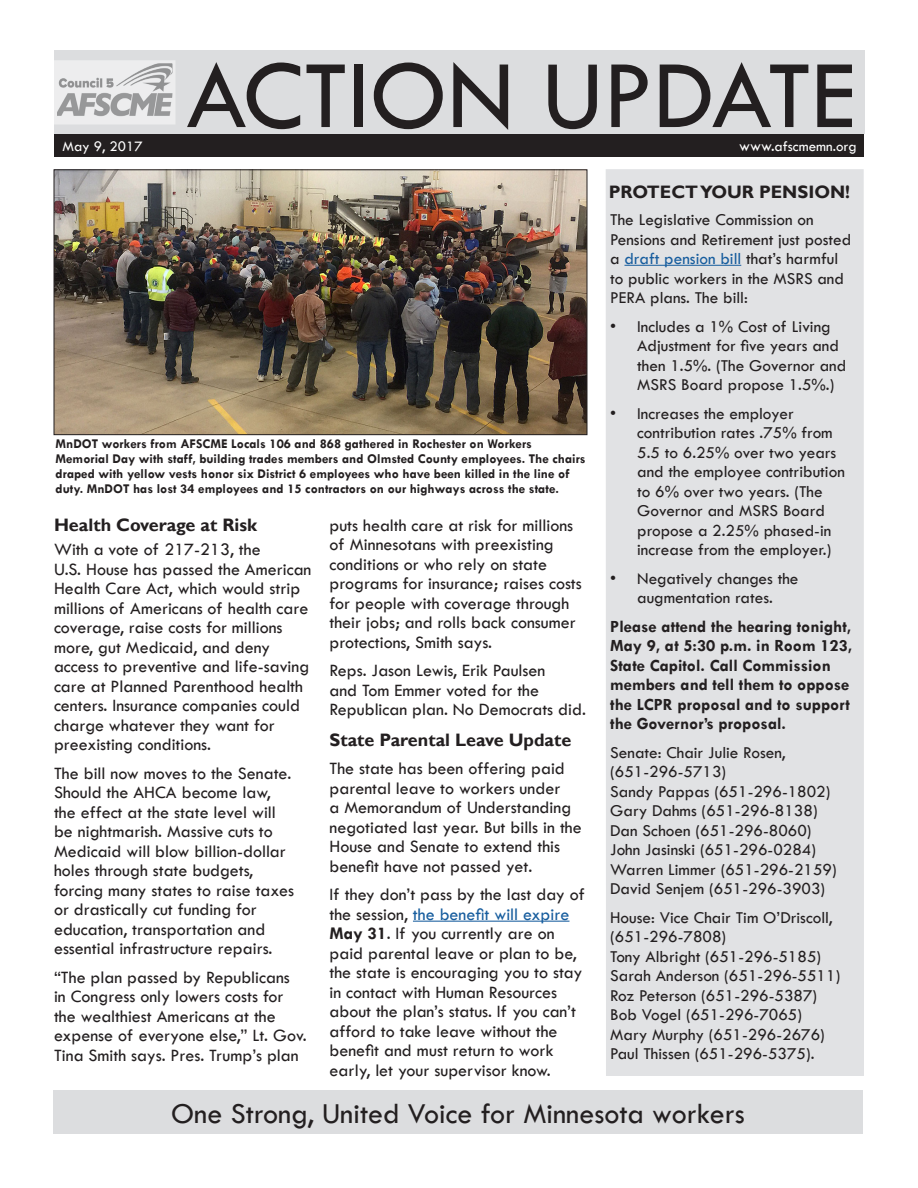
<style>
.page{position:relative;width:918px;height:1188px;background:#fff}
.page>*{position:absolute;margin:0;border:0;box-sizing:border-box;transform-origin:0 0}
.header_page_1{font:100.5px "Tw Cen";color:#231f20}
.t1{font:30px "Tw Cen";color:#231f20}
.BODY{font:18px/19.5px "Tw Cen";color:#231f20}
.BODY-2{font:700 18px "Gill Sans";color:#231f20}
.headline{font:700 18px "Gill Sans";color:#231f20}
.alert_headline{font:700 18px "Gill Sans";color:#231f20}
.alert{font:17.25px/19.5px "Tw Cen";color:#231f20}
.alert-2{font:700 17.25px/19.5px "Tw Cen";color:#231f20}
.header_black_line{font:15px "Tw Cen";color:#fff}
.captions{font:700 13.5px/15px "Tw Cen";color:#231f20}
.s1{font-size:16.5px}
.s2{color:#175d9e}
.s3{font-weight:700}
</style>
<div class="page">
<div style="left:53px;top:1091px;width:810px;height:43px;background:#dcdddf"></div>
<div style="left:54px;top:134px;width:810px;height:22px;background:#231f20"></div>
<hr style="left:413px;top:921px;width:156px;height:1px;background:#175d9e">
<div style="left:606px;top:169px;width:258px;height:907px;background:#e1e2e4"></div>
<hr style="left:624px;top:265px;width:117px;height:1px;background:#175d9e">
<div style="left:54px;top:51px;width:810px;height:83px;background:#dcdddf"></div>
<img style="left:58px;top:64px;width:114px;height:56px">
<div style="left:54px;top:60px;width:122px;height:64px;border:3px solid #fff"></div>
<img style="left:56px;top:172px;width:529px;height:261px">
<div style="left:54px;top:170px;width:533px;height:265px;border:1px solid #231f20"></div>
<p class="header_page_1" style="left:186px;top:35px;width:671px">ACTION UPDATE</p>
<p class="header_black_line" style="left:63px;top:137px;width:82px">May 9, 2017</p>
<p class="header_black_line" style="left:739px;top:137px;width:119px"><span class="s1">www.</span>afscmemn.org</p>
<p class="captions" style="left:56px;top:436px;width:532px">MnDOT workers from AFSCME Locals 106 and 868 gathered in Rochester on Workers Memorial Day with staff, building trades members and Olmsted County employees. The chairs draped with yellow vests honor six District 6 employees who have been killed in the line of duty. MnDOT has lost 34 employees and 15 contractors on our highways across the state.</p>
<p class="headline" style="left:54px;top:514px;width:205px">Health Coverage at Risk</p>
<p class="BODY" style="left:54px;top:540px;width:259px">With a vote of 217-213, the<br>U.S. House has passed the American<br>Health Care Act, which would strip millions of Americans of health care coverage, raise costs for millions more, gut Medicaid, and deny access to preventive and life-saving care at Planned Parenthood health centers. Insurance companies could charge whatever they want for preexisting conditions.</p>
<p class="BODY" style="left:54px;top:763px;width:242px">The bill now moves to the Senate.<br>Should the AHCA become law, the effect at the state level will be nightmarish. Massive cuts to<br>Medicaid will blow billion-dollar holes through state budgets, forcing many states to raise taxes or drastically cut funding for education, transportation and essential infrastructure repairs.</p>
<p class="BODY" style="left:54px;top:967px;width:254px">“The plan passed by Republicans<br>in Congress only lowers costs for the wealthiest Americans at the expense of everyone else,” Lt. Gov.<br>Tina Smith says. Pres. Trump’s plan</p>
<p class="BODY" style="left:330px;top:515px;width:254px">puts health care at risk for millions of Minnesotans with preexisting conditions or who rely on state programs for insurance; raises costs for people with coverage through their jobs; and rolls back consumer protections, Smith says.</p>
<p class="BODY" style="left:330px;top:661px;width:258px">Reps. Jason Lewis, Erik Paulsen<br>and Tom Emmer voted for the<br>Republican plan. No Democrats did.</p>
<p class="BODY-2" style="left:330px;top:729px;width:243px">State Parental Leave Update</p>
<p class="BODY" style="left:330px;top:759px;width:254px">The state has been offering paid parental leave to workers under<br>a Memorandum of Understanding negotiated last year. But bills in the<br>House and Senate to extend this benefit have not passed yet.</p>
<p class="BODY" style="left:330px;top:885px;width:257px">If they don’t pass by the last day of the session, <span class="s2">the benefit will expire </span><span class="s3">May 31</span>. If you currently are on paid parental leave or plan to be, the state is encouraging you to stay in contact with Human Resources about the plan’s status. If you can’t afford to take leave without the benefit and must return to work early, let your supervisor know.</p>
<p class="alert_headline" style="left:609px;top:181px;width:243px">PROTECT YOUR PENSION!</p>
<p class="alert" style="left:610px;top:210px;width:243px">The Legislative Commission on<br>Pensions and Retirement just posted a <span class="s2">draft pension bill</span> that’s harmful to public workers in the MSRS and<br>PERA plans. The bill:</p>
<p class="alert" style="left:637px;top:316px;width:211px;text-indent:-27px">• Includes a 1% Cost of Living<br>Adjustment for five years and then 1.5%. (The Governor and<br>MSRS Board propose 1.5%.)</p>
<p class="alert" style="left:637px;top:403px;width:209px;text-indent:-27px">• Increases the employer contribution rates .75% from<br>5.5 to 6.25% over two years and the employee contribution to 6% over two years. (The<br>Governor and MSRS Board propose a 2.25% phased-in increase from the employer.)</p>
<p class="alert" style="left:610px;top:568px;width:190px;text-align:center">• Negatively changes the augmentation rates.</p>
<p class="alert-2" style="left:610px;top:616px;width:244px">Please attend the hearing tonight,<br>May 9, at 5:30 p.m. in Room 123,<br>State Capitol. Call Commission members and tell them to oppose the LCPR proposal and to support the Governor’s proposal.</p>
<p class="alert" style="left:610px;top:742px;width:228px">Senate: Chair Julie Rosen, (651-296-5713)<br>Sandy Pappas (651-296-1802)<br>Gary Dahms (651-296-8138)<br>Dan Schoen (651-296-8060)<br>John Jasinski (651-296-0284)<br>Warren Limmer (651-296-2159)<br>David Senjem (651-296-3903)</p>
<p class="alert" style="left:610px;top:907px;width:232px">House: Vice Chair Tim O’Driscoll, (651-296-7808)<br>Tony Albright (651-296-5185)<br>Sarah Anderson (651-296-5511)<br>Roz Peterson (651-296-5387)<br>Bob Vogel (651-296-7065)<br>Mary Murphy (651-296-2676)<br>Paul Thissen (651-296-5375).</p>
<p class="t1" style="left:171px;top:1095px;width:575px">One Strong, United Voice for Minnesota workers</p>
</div>
